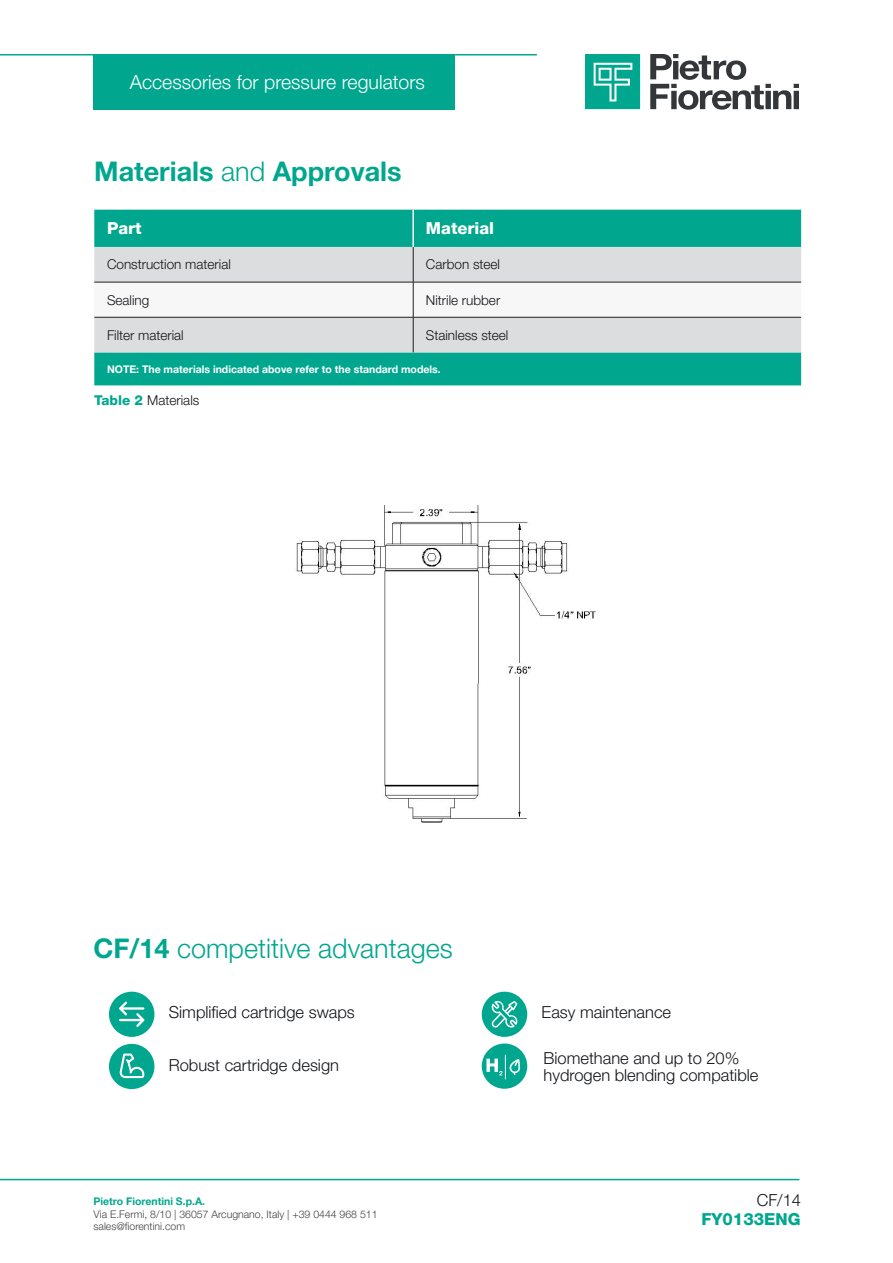
<style>
.page{position:relative;width:893px;height:1263px;background:#fff}
.page>*{position:absolute;margin:0;border:0;box-sizing:border-box;transform-origin:0 0}
.Titoletto{font:300 27px "Helvetica Neue LT Pro";color:#00a78e}
.Titoletto-2{font:700 27px "Helvetica Neue LT Pro";color:#00a78e}
.t1{font:300 19.5px "Helvetica Neue LT Pro";color:#fff}
.bullet_non_puntato{font:300 16.5px "Helvetica Neue LT Pro";color:#121418}
.Testo{font:300 16.5px "Helvetica Neue LT Pro";color:#121418}
.titoli_tabella_bianc{font:800 16.5px "Helvetica Neue LT Pro";color:#fff}
.titoletto_technische{font:800 16.5px "Helvetica Neue LT Pro";color:#00a78e}
.testo_sciolto{font:300 16.5px "Helvetica Neue LT Pro";color:#121418}
.testo_tabella{font:300 13.5px "Helvetica Neue LT Pro";color:#121418}
.t2{font:300 10.5px/12.6px "Helvetica Neue LT Pro";color:#414243}
.testo_tabella-2{font:700 10.5px "Helvetica Neue LT Pro";color:#fff}
.t3{font:700 10.5px "Helvetica Neue LT Pro";color:#00a78e}
.s1{font-weight:300}
.s2{font-weight:800;color:#00a78e}
.s3{font-weight:700}
</style>
<div class="page">
<hr style="left:0;top:54px;width:537px;height:2px;background:#00a78e">
<hr style="left:0;top:1179px;width:799px;height:1px;background:#00a78e">
<svg style="left:650px;top:54px;width:149px;height:56px"></svg>
<svg style="left:585px;top:54px;width:55px;height:55px;background:#25b39e"></svg>
<div style="left:94px;top:55px;width:361px;height:55px;background:#00a78e"></div>
<div style="left:94px;top:210px;width:707px;height:175px;background:#00a78e"></div>
<div style="left:94px;top:247px;width:707px;height:105px;background:#dcdddf"></div>
<svg style="left:94px;top:283px;width:707px;height:34px"></svg>
<hr style="left:412px;top:210px;width:2px;height:37px;background:#fff">
<hr style="left:413px;top:247px;width:1px;height:35px;background:#231f20">
<hr style="left:94px;top:282px;width:319px;height:1px;background:#231f20">
<hr style="left:413px;top:282px;width:388px;height:1px;background:#231f20">
<hr style="left:413px;top:282px;width:1px;height:35px;background:#231f20">
<hr style="left:94px;top:317px;width:319px;height:1px;background:#231f20">
<hr style="left:413px;top:317px;width:388px;height:1px;background:#231f20">
<hr style="left:413px;top:317px;width:1px;height:35px;background:#231f20">
<img style="left:296px;top:506px;width:300px;height:316px">
<div style="left:109px;top:992px;width:45px;height:45px;background:#00a78e;border-radius:50%"></div>
<svg style="left:119px;top:1001px;width:25px;height:26px"></svg>
<div style="left:109px;top:1044px;width:45px;height:45px;background:#00a78e;border-radius:50%"></div>
<svg style="left:120px;top:1053px;width:25px;height:26px"></svg>
<div style="left:482px;top:992px;width:45px;height:45px;background:#00a78e;border-radius:50%"></div>
<svg style="left:491px;top:1001px;width:27px;height:26px"></svg>
<div style="left:482px;top:1043px;width:45px;height:46px;background:#00a78e;border-radius:50%"></div>
<svg style="left:486px;top:1055px;width:34px;height:24px"></svg>
<h2 class="t1" style="left:130px;top:70px;width:297px">Accessories for pressure regulators</h2>
<p class="Titoletto-2" style="left:94px;top:155px;width:309px">Materials <span class="s1">and</span> Approvals</p>
<p class="titoli_tabella_bianc" style="left:107px;top:218px;width:36px">Part</p>
<p class="titoli_tabella_bianc" style="left:426px;top:218px;width:70px">Material</p>
<p class="testo_tabella" style="left:107px;top:256px;width:125px">Construction material</p>
<p class="testo_tabella" style="left:426px;top:256px;width:76px">Carbon steel</p>
<p class="testo_tabella" style="left:107px;top:291px;width:44px">Sealing</p>
<p class="testo_tabella" style="left:426px;top:291px;width:76px">Nitrile rubber</p>
<p class="testo_tabella" style="left:107px;top:327px;width:78px">Filter material</p>
<p class="testo_tabella" style="left:426px;top:327px;width:84px">Stainless steel</p>
<p class="testo_tabella-2" style="left:107px;top:362px;width:335px">NOTE: The materials indicated above refer to the standard models.</p>
<p class="testo_tabella" style="left:94px;top:392px;width:107px"><span class="s2">Table 2</span> Materials</p>
<p class="Titoletto" style="left:94px;top:932px;width:361px"><span class="s3">CF/14</span> competitive advantages</p>
<p class="bullet_non_puntato" style="left:169px;top:1002px;width:188px">Simplified cartridge swaps</p>
<p class="bullet_non_puntato" style="left:169px;top:1055px;width:172px">Robust cartridge design</p>
<p class="t3" style="left:94px;top:1195px;width:113px">Pietro Fiorentini S.p.A.</p>
<p class="t2" style="left:94px;top:1207px;width:285px">Via E.Fermi, 8/10 | 36057 Arcugnano, Italy | +39 0444 968 511 sales@fiorentini.com</p>
<p class="bullet_non_puntato" style="left:542px;top:1002px;width:131px">Easy maintenance</p>
<p class="Testo" style="left:544px;top:1048px;width:197px">Biomethane and up to 20%</p>
<p class="Testo" style="left:544px;top:1065px;width:216px">hydrogen blending compatible</p>
<p class="testo_sciolto" style="left:757px;top:1190px;width:46px">CF/14</p>
<p class="titoletto_technische" style="left:701px;top:1209px;width:101px">FY0133ENG</p>
</div>
